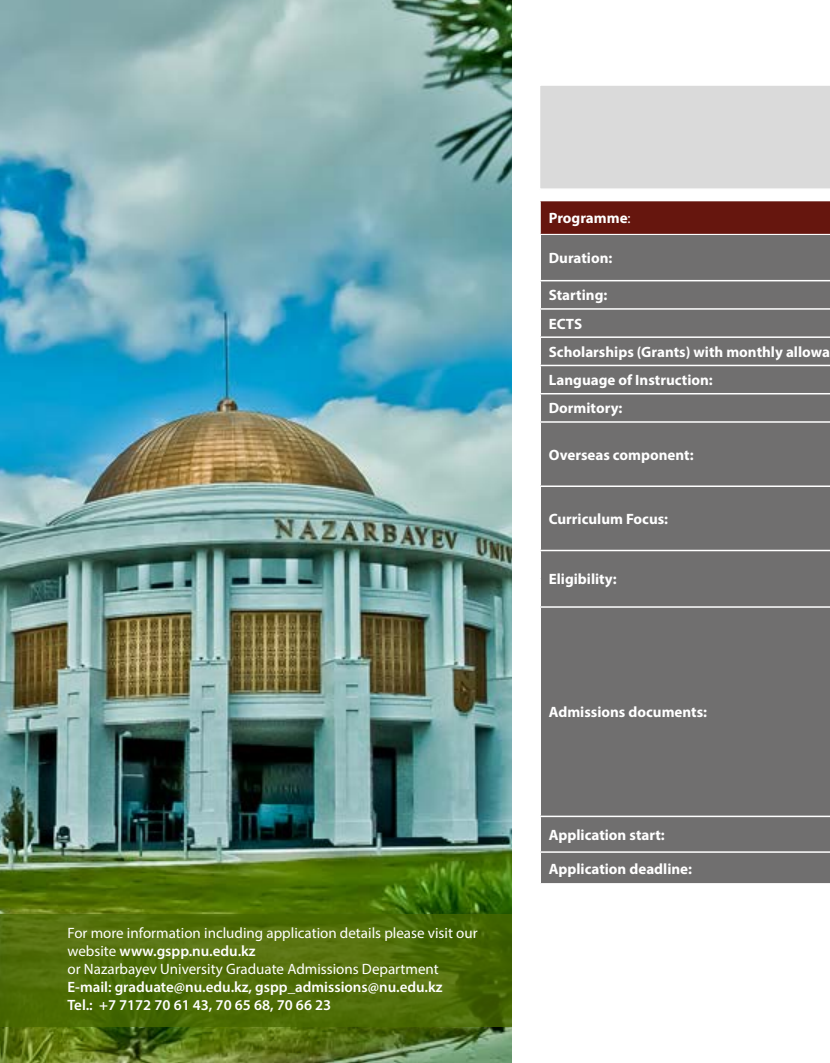
<style>
.page{position:relative;width:830px;height:1063px;background:#fff}
.page>*{position:absolute;margin:0;border:0;box-sizing:border-box;transform-origin:0 0}
.t1{font:700 15px/28.2px "Myriad Pro";color:#fff}
.t2{font:15px/18px "Myriad Pro";color:#fff}
.t3{font:600 15px/18px "Myriad Pro";color:#fff}
.s1{font-weight:600}
.s2{font-weight:400}
</style>
<div class="page">
<div style="left:540px;top:86px;width:289px;height:103px;background:#dadada"></div>
<div style="left:540px;top:201px;width:289px;height:33px;background:#66160e"></div>
<div style="left:540px;top:235px;width:289px;height:648px;background:#706f6f"></div>
<hr style="left:539px;top:280px;width:290px;height:1px;background:#fff">
<hr style="left:539px;top:308px;width:290px;height:2px;background:#fff">
<hr style="left:539px;top:336px;width:290px;height:2px;background:#fff">
<hr style="left:539px;top:365px;width:290px;height:1px;background:#fff">
<hr style="left:539px;top:393px;width:290px;height:1px;background:#fff">
<hr style="left:539px;top:421px;width:290px;height:2px;background:#fff">
<hr style="left:539px;top:485px;width:290px;height:2px;background:#fff">
<hr style="left:539px;top:550px;width:290px;height:1px;background:#fff">
<hr style="left:539px;top:606px;width:290px;height:2px;background:#fff">
<hr style="left:539px;top:816px;width:290px;height:1px;background:#fff">
<hr style="left:539px;top:851px;width:290px;height:2px;background:#fff">
<img style="left:0;top:0;width:511px;height:1063px">
<svg style="left:0;top:915px;width:511px;height:112px;background:#4e6c08"></svg>
<p class="t2" style="left:68px;top:924px;width:411px">For more information including application details please visit our website <span class="s1">www.gspp.nu.edu.kz<br></span>or Nazarbayev University Graduate Admissions Department</p>
<p class="t3" style="left:68px;top:977px;width:376px">E-mail: graduate@nu.edu.kz, gspp_admissions@nu.edu.kz<br>Tel.: +7 7172 70 61 43, 70 65 68, 70 66 23</p>
<p class="t1" style="left:548px;top:204px;width:83px">Programme<span class="s2">:</span></p>
<p class="t1" style="left:548px;top:244px;width:65px">Duration:</p>
<p class="t1" style="left:548px;top:281px;width:282px">Starting:<br>ECTS<br>Scholarships (Grants) with monthly allowa<br>Language of Instruction:<br>Dormitory:</p>
<p class="t1" style="left:548px;top:440px;width:146px">Overseas component:</p>
<p class="t1" style="left:548px;top:504px;width:121px">Curriculum Focus:</p>
<p class="t1" style="left:548px;top:565px;width:69px">Eligibility:</p>
<p class="t1" style="left:548px;top:698px;width:160px">Admissions documents:</p>
<p class="t1" style="left:548px;top:820px;width:117px">Application start:</p>
<p class="t1" style="left:548px;top:854px;width:145px">Application deadline:</p>
</div>
